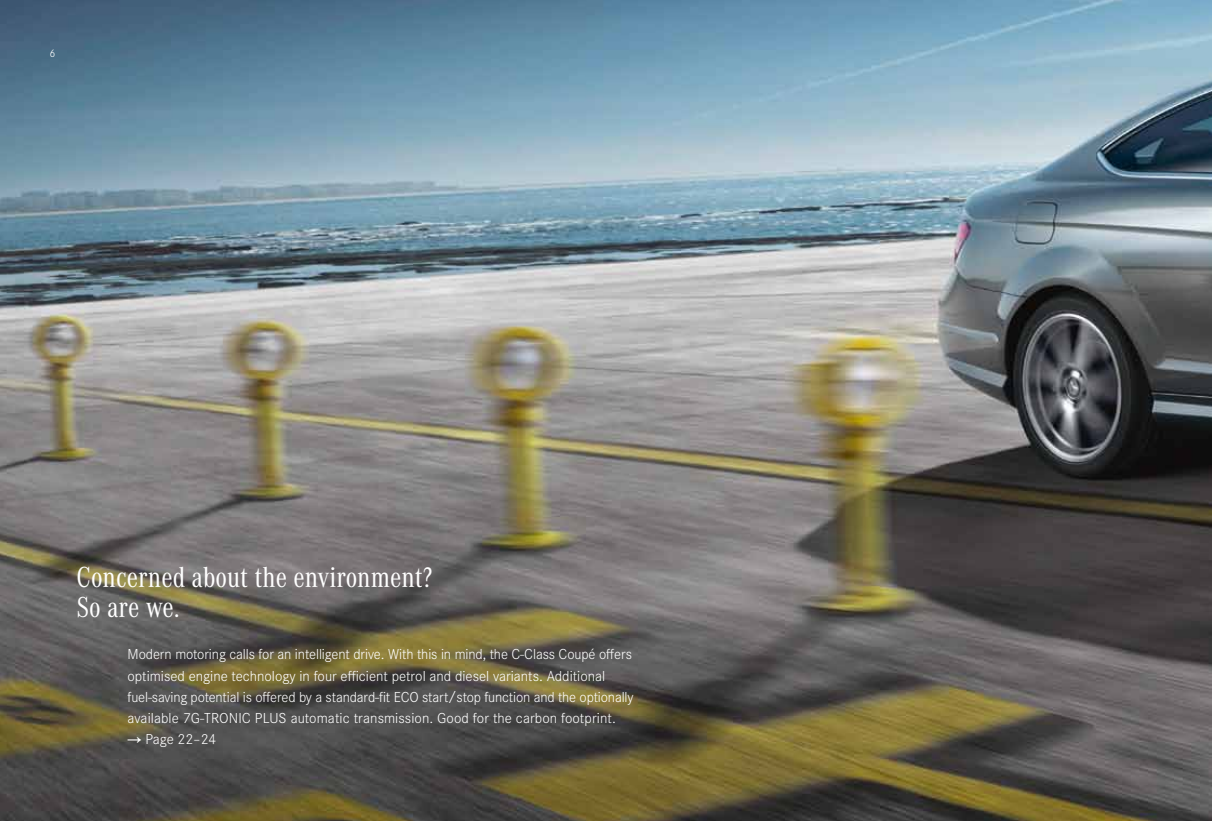
<style>
.page{position:relative;width:1212px;height:821px;background:#fff}
.page>*{position:absolute;margin:0;border:0;box-sizing:border-box;transform-origin:0 0}
.t1{font:30px/30px "Corporate A Cond Pro";color:#fff}
.t2{font:300 15px/21.3px "Corporate S Pro";letter-spacing:-.005em;color:#fff}
.t3{font:300 11.25px "Corporate S Pro";color:#fff}
.s1{font-weight:600;font-size:21px}
</style>
<div class="page">
<img style="left:0;top:0;width:1212px;height:821px">
<p class="t3" style="left:49px;top:45px;width:7px">6</p>
<h1 class="t1" style="left:77px;top:561px;width:357px">Concerned about the environment?<br>So are we.</h1>
<p class="t2" style="left:128px;top:643px;width:508px">Modern motoring calls for an intelligent drive. With this in mind, the C-Class Coupé offers optimised engine technology in four efficient petrol and diesel variants. Additional fuel-saving potential is offered by a standard-fit ECO start/stop function and the optionally available 7G-TRONIC PLUS automatic transmission. Good for the carbon footprint.</p>
<p class="t2" style="left:128px;top:728px;width:90px"><span class="s1">→</span> Page 22–24</p>
</div>
